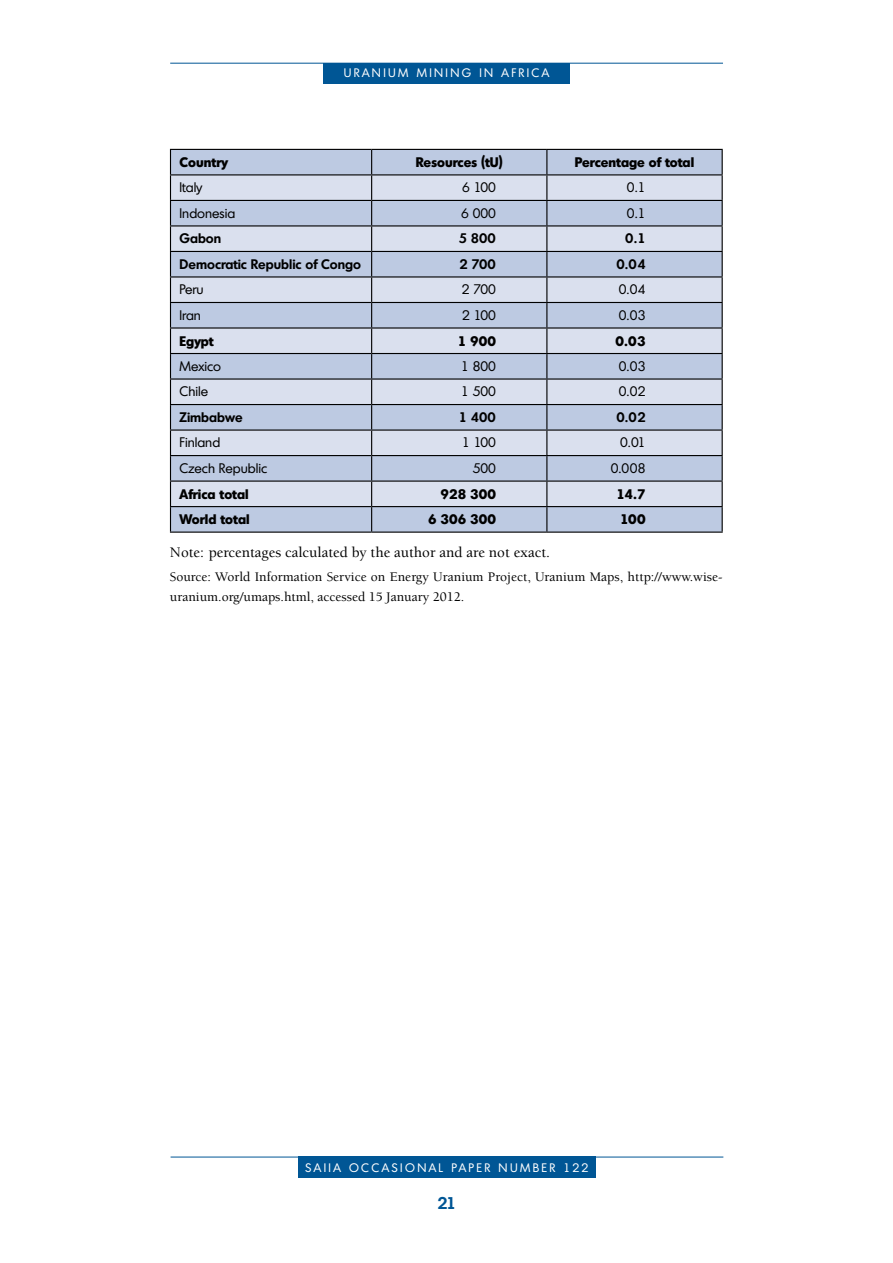
<style>
.page{position:relative;width:893px;height:1263px;background:#fff}
.page>*{position:absolute;margin:0;border:0;box-sizing:border-box;transform-origin:0 0}
.t1{font:600 16.5px "Montreal";color:#005695}
.t2{font:500 15px "Berkeley Std";color:#000}
.t3{font:500 13.5px/19.5px "Berkeley Std";color:#000}
.t4{font:13.5px "Montreal";color:#000}
.t5{font:700 13.5px "Montreal";color:#000}
.t6{font:600 13.5px "Montreal";color:#000}
.t7{font:12px "Montreal";letter-spacing:.2em;color:#fff}
</style>
<div class="page">
<hr style="left:170px;top:63px;width:553px;height:1px;background:#005695">
<div style="left:323px;top:63px;width:247px;height:20px;background:#005695"></div>
<hr style="left:171px;top:1157px;width:552px;height:1px;background:#005695">
<div style="left:298px;top:1157px;width:298px;height:21px;background:#005695"></div>
<div style="left:171px;top:150px;width:551px;height:381px;background:#bdcae2"></div>
<svg style="left:171px;top:175px;width:551px;height:331px;background:#cbd4e6"></svg>
<hr style="left:170px;top:149px;width:202px;height:1px;background:#000">
<hr style="left:372px;top:149px;width:175px;height:1px;background:#000">
<hr style="left:547px;top:149px;width:176px;height:1px;background:#000">
<hr style="left:170px;top:174px;width:202px;height:1px;background:#000">
<hr style="left:372px;top:174px;width:175px;height:1px;background:#000">
<hr style="left:547px;top:174px;width:176px;height:1px;background:#000">
<hr style="left:170px;top:200px;width:202px;height:1px;background:#000">
<hr style="left:372px;top:200px;width:175px;height:1px;background:#000">
<hr style="left:547px;top:200px;width:176px;height:1px;background:#000">
<hr style="left:170px;top:225px;width:202px;height:1px;background:#000">
<hr style="left:372px;top:225px;width:175px;height:1px;background:#000">
<hr style="left:547px;top:225px;width:176px;height:1px;background:#000">
<hr style="left:170px;top:251px;width:202px;height:1px;background:#000">
<hr style="left:372px;top:251px;width:175px;height:1px;background:#000">
<hr style="left:547px;top:251px;width:176px;height:1px;background:#000">
<hr style="left:170px;top:276px;width:202px;height:2px;background:#000">
<hr style="left:372px;top:276px;width:175px;height:2px;background:#000">
<hr style="left:547px;top:276px;width:176px;height:2px;background:#000">
<hr style="left:170px;top:302px;width:202px;height:1px;background:#000">
<hr style="left:372px;top:302px;width:175px;height:1px;background:#000">
<hr style="left:547px;top:302px;width:176px;height:1px;background:#000">
<hr style="left:170px;top:327px;width:202px;height:2px;background:#000">
<hr style="left:372px;top:327px;width:175px;height:2px;background:#000">
<hr style="left:547px;top:327px;width:176px;height:2px;background:#000">
<hr style="left:170px;top:353px;width:202px;height:1px;background:#000">
<hr style="left:372px;top:353px;width:175px;height:1px;background:#000">
<hr style="left:547px;top:353px;width:176px;height:1px;background:#000">
<hr style="left:170px;top:378px;width:202px;height:2px;background:#000">
<hr style="left:372px;top:378px;width:175px;height:2px;background:#000">
<hr style="left:547px;top:378px;width:176px;height:2px;background:#000">
<hr style="left:170px;top:404px;width:202px;height:1px;background:#000">
<hr style="left:372px;top:404px;width:175px;height:1px;background:#000">
<hr style="left:547px;top:404px;width:176px;height:1px;background:#000">
<hr style="left:170px;top:429px;width:202px;height:2px;background:#000">
<hr style="left:372px;top:429px;width:175px;height:2px;background:#000">
<hr style="left:547px;top:429px;width:176px;height:2px;background:#000">
<hr style="left:170px;top:455px;width:202px;height:1px;background:#000">
<hr style="left:372px;top:455px;width:175px;height:1px;background:#000">
<hr style="left:547px;top:455px;width:176px;height:1px;background:#000">
<hr style="left:170px;top:480px;width:202px;height:2px;background:#000">
<hr style="left:372px;top:480px;width:175px;height:2px;background:#000">
<hr style="left:547px;top:480px;width:176px;height:2px;background:#000">
<hr style="left:170px;top:506px;width:202px;height:1px;background:#000">
<svg style="left:170px;top:150px;width:1px;height:381px"></svg>
<hr style="left:372px;top:506px;width:175px;height:1px;background:#000">
<svg style="left:371px;top:150px;width:1px;height:381px"></svg>
<hr style="left:547px;top:506px;width:176px;height:1px;background:#000">
<svg style="left:546px;top:150px;width:1px;height:381px"></svg>
<svg style="left:722px;top:150px;width:1px;height:381px"></svg>
<hr style="left:170px;top:531px;width:202px;height:2px;background:#000">
<hr style="left:372px;top:531px;width:175px;height:2px;background:#000">
<hr style="left:547px;top:531px;width:176px;height:2px;background:#000">
<p class="t7" style="left:344px;top:66px;width:11px">uranium</p>
<p class="t7" style="left:417px;top:66px;width:10px">mining</p>
<p class="t7" style="left:479px;top:66px;width:8px">in</p>
<p class="t7" style="left:502px;top:66px;width:26px">africa</p>
<p class="t5" style="left:180px;top:154px;width:50px">Country</p>
<p class="t5" style="left:416px;top:154px;width:89px">Resources (tU)</p>
<p class="t5" style="left:575px;top:154px;width:121px">Percentage of total</p>
<p class="t4" style="left:180px;top:179px;width:24px">Italy</p>
<p class="t4" style="left:462px;top:179px;width:35px">6 100</p>
<p class="t4" style="left:627px;top:179px;width:20px">0.1</p>
<p class="t4" style="left:180px;top:205px;width:57px">Indonesia</p>
<p class="t4" style="left:461px;top:205px;width:36px">6 000</p>
<p class="t4" style="left:627px;top:205px;width:20px">0.1</p>
<p class="t6" style="left:180px;top:230px;width:43px">Gabon</p>
<p class="t6" style="left:459px;top:230px;width:39px">5 800</p>
<p class="t6" style="left:625px;top:230px;width:22px">0.1</p>
<p class="t6" style="left:180px;top:255px;width:183px">Democratic Republic of Congo</p>
<p class="t6" style="left:459px;top:255px;width:38px">2 700</p>
<p class="t6" style="left:617px;top:255px;width:31px">0.04</p>
<p class="t4" style="left:180px;top:281px;width:25px">Peru</p>
<p class="t4" style="left:462px;top:281px;width:35px">2 700</p>
<p class="t4" style="left:619px;top:281px;width:28px">0.04</p>
<p class="t4" style="left:180px;top:307px;width:23px">Iran</p>
<p class="t4" style="left:462px;top:307px;width:35px">2 100</p>
<p class="t4" style="left:619px;top:307px;width:28px">0.03</p>
<p class="t5" style="left:180px;top:332px;width:36px">Egypt</p>
<p class="t5" style="left:458px;top:332px;width:40px">1 900</p>
<p class="t5" style="left:615px;top:332px;width:32px">0.03</p>
<p class="t4" style="left:180px;top:358px;width:43px">Mexico</p>
<p class="t4" style="left:461px;top:358px;width:36px">1 800</p>
<p class="t4" style="left:619px;top:358px;width:28px">0.03</p>
<p class="t4" style="left:180px;top:383px;width:30px">Chile</p>
<p class="t4" style="left:461px;top:383px;width:36px">1 500</p>
<p class="t4" style="left:619px;top:383px;width:28px">0.02</p>
<p class="t6" style="left:180px;top:409px;width:65px">Zimbabwe</p>
<p class="t6" style="left:459px;top:409px;width:39px">1 400</p>
<p class="t6" style="left:617px;top:409px;width:31px">0.02</p>
<p class="t4" style="left:180px;top:434px;width:42px">Finland</p>
<p class="t4" style="left:462px;top:434px;width:35px">1 100</p>
<p class="t4" style="left:620px;top:434px;width:27px">0.01</p>
<p class="t4" style="left:180px;top:460px;width:89px">Czech Republic</p>
<p class="t4" style="left:473px;top:460px;width:25px">500</p>
<p class="t4" style="left:611px;top:460px;width:36px">0.008</p>
<p class="t5" style="left:180px;top:485px;width:71px">Africa total</p>
<p class="t5" style="left:441px;top:485px;width:57px">928 300</p>
<p class="t5" style="left:616px;top:485px;width:31px">14.7</p>
<p class="t5" style="left:180px;top:511px;width:71px">World total</p>
<p class="t5" style="left:428px;top:511px;width:69px">6 306 300</p>
<p class="t5" style="left:620px;top:511px;width:27px">100</p>
<p class="t2" style="left:170px;top:545px;width:382px">Note: percentages calculated by the author and are not exact.</p>
<p class="t3" style="left:170px;top:567px;width:554px">Source: World Information Service on Energy Uranium Project, Uranium Maps, http://www.wise&shy;uranium.org/umaps.html, accessed 15 January 2012.</p>
<p class="t7" style="left:305px;top:1160px;width:284px">SAIIA OCCASIONAL PAPER NUMBER 122</p>
<p class="t1" style="left:438px;top:1192px;width:20px">21</p>
</div>
